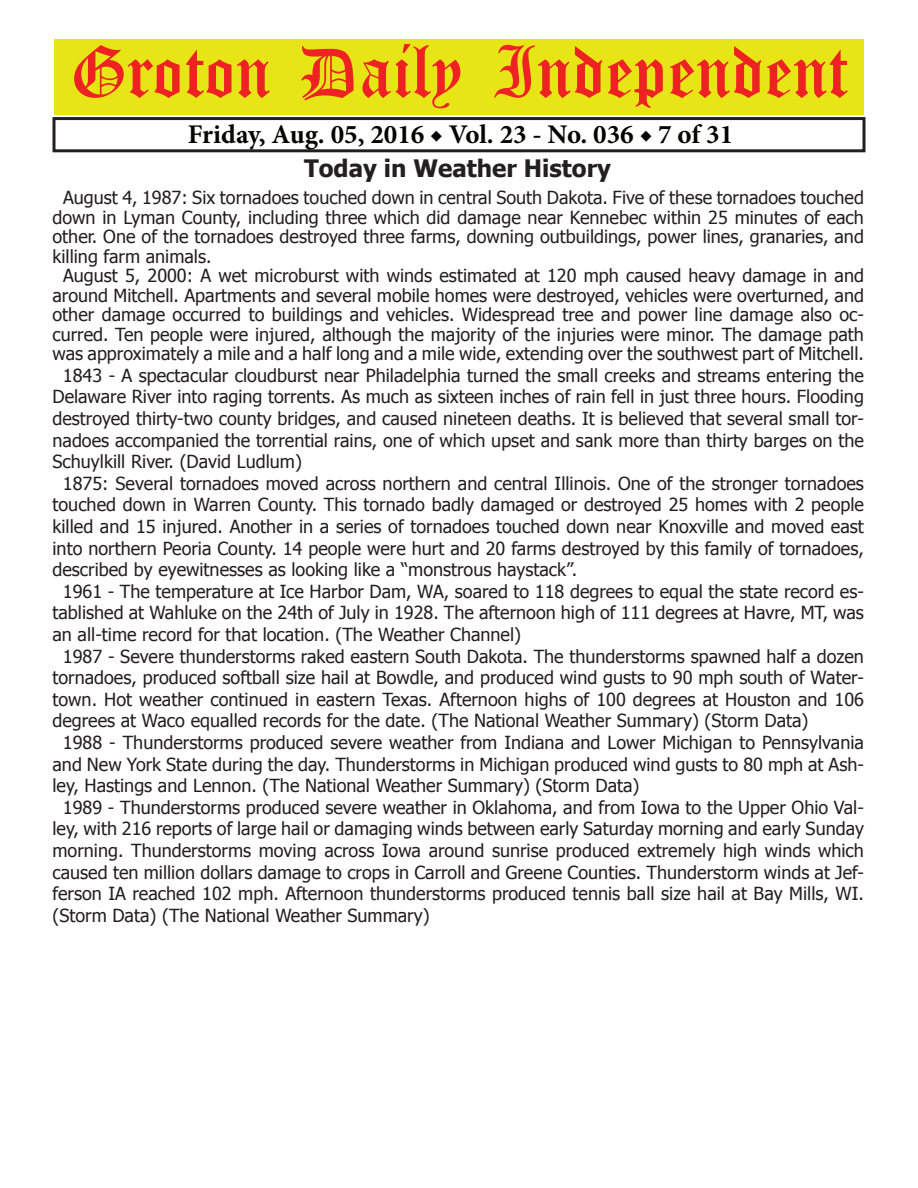
<style>
.page{position:relative;width:918px;height:1188px;background:#fff}
.page>*{position:absolute;margin:0;border:0;box-sizing:border-box;transform-origin:0 0}
.t1{font:54px "Old English Five";color:#ee2123}
.t2{font:700 27px "Minion Pro";color:#040503}
.t3{font:700 24px "Tahoma";color:#231f20}
.t4{font:18px "Tahoma";color:#231f20}
</style>
<div class="page">
<div style="left:52px;top:117px;width:814px;height:35px;border:3px solid #231f20"></div>
<div style="left:54px;top:40px;width:810px;height:75px;background:#e7e515"></div>
<h1 class="t1" style="left:70px;top:47px;width:779px">Groton Daily Independent</h1>
<h2 class="t2" style="left:188px;top:116px;width:547px">Friday, Aug. 05, 2016 ◆ Vol. 23 - No. 036 ◆ 7 of 31</h2>
<h3 class="t3" style="left:304px;top:152px;width:308px">Today in Weather History</h3>
<p class="t4" style="left:63px;top:186px;width:802px">August 4, 1987: Six tornadoes touched down in central South Dakota. Five of these tornadoes touched</p>
<p class="t4" style="left:53px;top:205px;width:813px">down in Lyman County, including three which did damage near Kennebec within 25 minutes of each</p>
<p class="t4" style="left:53px;top:225px;width:813px">other. One of the tornadoes destroyed three farms, downing outbuildings, power lines, granaries, and</p>
<p class="t4" style="left:53px;top:244px;width:161px">killing farm animals.</p>
<p class="t4" style="left:63px;top:264px;width:803px">August 5, 2000: A wet microburst with winds estimated at 120 mph caused heavy damage in and</p>
<p class="t4" style="left:53px;top:283px;width:813px">around Mitchell. Apartments and several mobile homes were destroyed, vehicles were overturned, and</p>
<p class="t4" style="left:53px;top:303px;width:813px">other damage occurred to buildings and vehicles. Widespread tree and power line damage also oc-</p>
<p class="t4" style="left:53px;top:322px;width:813px">curred. Ten people were injured, although the majority of the injuries were minor. The damage path</p>
<p class="t4" style="left:53px;top:342px;width:813px">was approximately a mile and a half long and a mile wide, extending over the southwest part of Mitchell.</p>
<p class="t4" style="left:63px;top:363px;width:802px">1843 - A spectacular cloudburst near Philadelphia turned the small creeks and streams entering the</p>
<p class="t4" style="left:53px;top:385px;width:813px">Delaware River into raging torrents. As much as sixteen inches of rain fell in just three hours. Flooding</p>
<p class="t4" style="left:53px;top:406px;width:813px">destroyed thirty-two county bridges, and caused nineteen deaths. It is believed that several small tor-</p>
<p class="t4" style="left:53px;top:428px;width:813px">nadoes accompanied the torrential rains, one of which upset and sank more than thirty barges on the</p>
<p class="t4" style="left:53px;top:450px;width:251px">Schuylkill River. (David Ludlum)</p>
<p class="t4" style="left:63px;top:471px;width:802px">1875: Several tornadoes moved across northern and central Illinois. One of the stronger tornadoes</p>
<p class="t4" style="left:53px;top:493px;width:813px">touched down in Warren County. This tornado badly damaged or destroyed 25 homes with 2 people</p>
<p class="t4" style="left:53px;top:514px;width:813px">killed and 15 injured. Another in a series of tornadoes touched down near Knoxville and moved east</p>
<p class="t4" style="left:53px;top:536px;width:813px">into northern Peoria County. 14 people were hurt and 20 farms destroyed by this family of tornadoes,</p>
<p class="t4" style="left:53px;top:558px;width:526px">described by eyewitnesses as looking like a “monstrous haystack”.</p>
<p class="t4" style="left:63px;top:579px;width:803px">1961 - The temperature at Ice Harbor Dam, WA, soared to 118 degrees to equal the state record es-</p>
<p class="t4" style="left:53px;top:601px;width:813px">tablished at Wahluke on the 24th of July in 1928. The afternoon high of 111 degrees at Havre, MT, was</p>
<p class="t4" style="left:53px;top:622px;width:470px">an all-time record for that location. (The Weather Channel)</p>
<p class="t4" style="left:63px;top:644px;width:802px">1987 - Severe thunderstorms raked eastern South Dakota. The thunderstorms spawned half a dozen</p>
<p class="t4" style="left:53px;top:666px;width:813px">tornadoes, produced softball size hail at Bowdle, and produced wind gusts to 90 mph south of Water-</p>
<p class="t4" style="left:53px;top:687px;width:813px">town. Hot weather continued in eastern Texas. Afternoon highs of 100 degrees at Houston and 106</p>
<p class="t4" style="left:53px;top:709px;width:758px">degrees at Waco equalled records for the date. (The National Weather Summary) (Storm Data)</p>
<p class="t4" style="left:63px;top:730px;width:802px">1988 - Thunderstorms produced severe weather from Indiana and Lower Michigan to Pennsylvania</p>
<p class="t4" style="left:53px;top:752px;width:813px">and New York State during the day. Thunderstorms in Michigan produced wind gusts to 80 mph at Ash-</p>
<p class="t4" style="left:53px;top:774px;width:589px">ley, Hastings and Lennon. (The National Weather Summary) (Storm Data)</p>
<p class="t4" style="left:63px;top:795px;width:803px">1989 - Thunderstorms produced severe weather in Oklahoma, and from Iowa to the Upper Ohio Val-</p>
<p class="t4" style="left:53px;top:817px;width:813px">ley, with 216 reports of large hail or damaging winds between early Saturday morning and early Sunday</p>
<p class="t4" style="left:53px;top:838px;width:813px">morning. Thunderstorms moving across Iowa around sunrise produced extremely high winds which</p>
<p class="t4" style="left:53px;top:860px;width:813px">caused ten million dollars damage to crops in Carroll and Greene Counties. Thunderstorm winds at Jef-</p>
<p class="t4" style="left:53px;top:882px;width:813px">ferson IA reached 102 mph. Afternoon thunderstorms produced tennis ball size hail at Bay Mills, WI.</p>
<p class="t4" style="left:53px;top:903px;width:379px">(Storm Data) (The National Weather Summary)</p>
</div>
